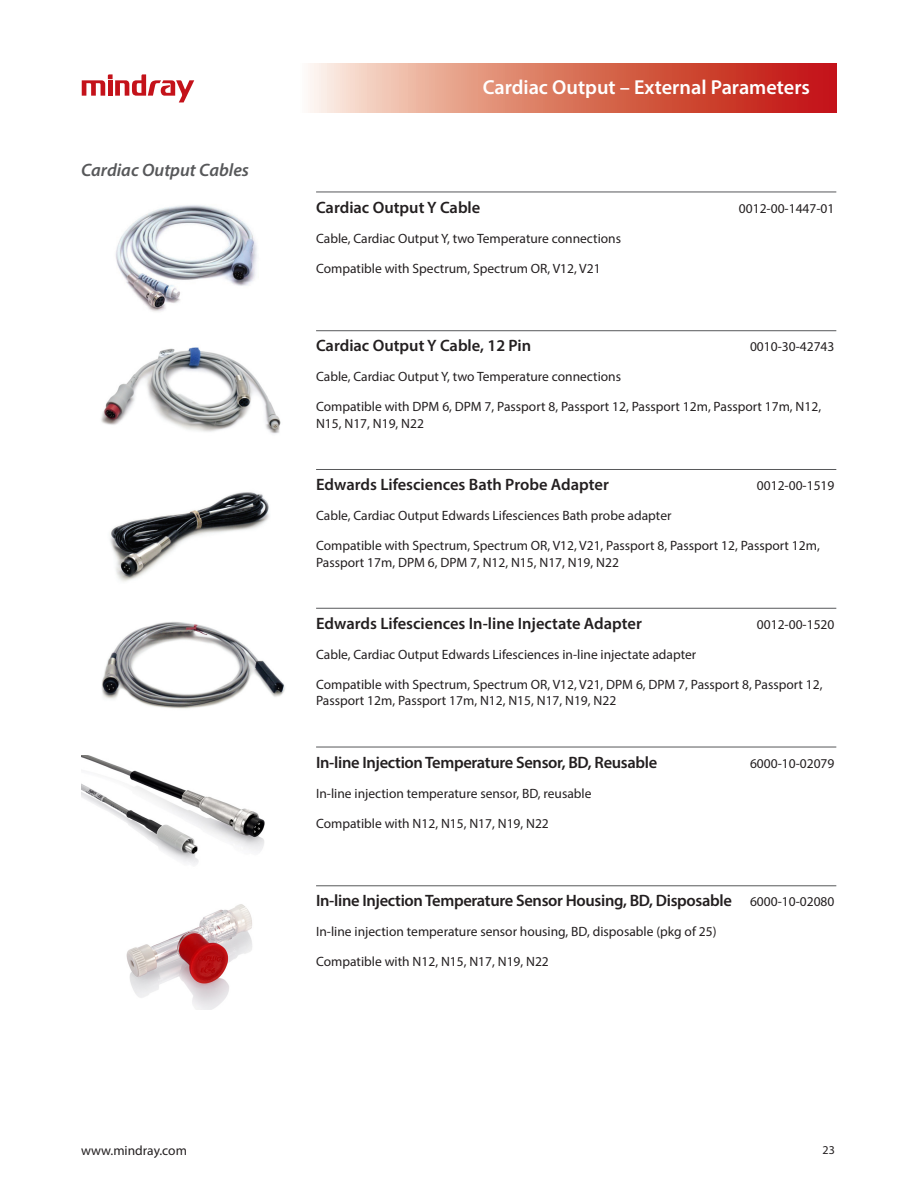
<style>
.page{position:relative;width:918px;height:1188px;background:#fff}
.page>*{position:absolute;margin:0;border:0;box-sizing:border-box;transform-origin:0 0}
.t1{font:600 20.25px "Myriad Pro";color:#fff}
.Sub_Header{font:italic 600 18px "Myriad Pro";color:#57585a}
.sub_category{font:600 16.5px "Myriad Pro";letter-spacing:-.01em;color:#231f20}
.Compatible_with{font:13.5px/16.5px "Myriad Pro";color:#231f20}
.Description{font:13.5px "Myriad Pro";color:#231f20}
.sub_category-2{font:13.5px "Myriad Pro";color:#231f20}
.t2{font:12px "Myriad Pro";color:#231f20}
.s1{font-weight:400;font-size:13.5px}
</style>
<div class="page">
<svg style="left:308px;top:64px;width:529px;height:48px;background:#db7765"></svg>
<svg style="left:82px;top:74px;width:112px;height:28px"></svg>
<hr style="left:316px;top:192px;width:520px;height:1px;background:#57585a">
<hr style="left:316px;top:330px;width:520px;height:1px;background:#57585a">
<img style="left:115px;top:205px;width:142px;height:107px">
<img style="left:101px;top:347px;width:180px;height:87px">
<hr style="left:316px;top:469px;width:520px;height:1px;background:#57585a">
<hr style="left:316px;top:747px;width:520px;height:1px;background:#57585a">
<img style="left:110px;top:492px;width:159px;height:90px">
<img style="left:81px;top:755px;width:184px;height:110px">
<hr style="left:316px;top:608px;width:520px;height:1px;background:#57585a">
<hr style="left:316px;top:885px;width:520px;height:1px;background:#57585a">
<img style="left:101px;top:622px;width:184px;height:87px">
<img style="left:126px;top:904px;width:126px;height:105px">
<p class="Sub_Header" style="left:81px;top:158px;width:170px">Cardiac Output Cables</p>
<h1 class="t1" style="left:483px;top:75px;width:329px">Cardiac Output – External Parameters</h1>
<p class="sub_category" style="left:316px;top:197px;width:166px">Cardiac Output Y Cable</p>
<p class="sub_category-2" style="left:739px;top:200px;width:97px">0012-00-1447-01</p>
<p class="Description" style="left:316px;top:230px;width:307px">Cable, Cardiac Output Y, two Temperature connections</p>
<p class="Compatible_with" style="left:316px;top:260px;width:286px">Compatible with Spectrum, Spectrum OR, V12, V21</p>
<p class="sub_category" style="left:316px;top:335px;width:217px">Cardiac Output Y Cable, 12 Pin</p>
<p class="sub_category-2" style="left:750px;top:338px;width:86px">0010-30-42743</p>
<p class="Description" style="left:316px;top:368px;width:307px">Cable, Cardiac Output Y, two Temperature connections</p>
<p class="Compatible_with" style="left:316px;top:398px;width:507px">Compatible with DPM 6, DPM 7, Passport 8, Passport 12, Passport 12m, Passport 17m, N12,<br>N15, N17, N19, N22</p>
<p class="sub_category" style="left:316px;top:474px;width:294px">Edwards Lifesciences Bath Probe Adapter</p>
<p class="sub_category-2" style="left:757px;top:477px;width:79px">0012-00-1519</p>
<p class="Description" style="left:316px;top:507px;width:357px">Cable, Cardiac Output Edwards Lifesciences Bath probe adapter</p>
<p class="Compatible_with" style="left:316px;top:537px;width:505px">Compatible with Spectrum, Spectrum OR, V12, V21, Passport 8, Passport 12, Passport 12m,<br>Passport 17m, DPM 6, DPM 7, N12, N15, N17, N19, N22</p>
<p class="sub_category" style="left:316px;top:613px;width:327px">Edwards Lifesciences In-line Injectate Adapter</p>
<p class="sub_category-2" style="left:757px;top:616px;width:79px">0012-00-1520</p>
<p class="Description" style="left:316px;top:646px;width:382px">Cable, Cardiac Output Edwards Lifesciences in-line injectate adapter</p>
<p class="Compatible_with" style="left:316px;top:676px;width:508px">Compatible with Spectrum, Spectrum OR, V12, V21, DPM 6, DPM 7, Passport 8, Passport 12,<br>Passport 12m, Passport 17m, N12, N15, N17, N19, N22</p>
<p class="sub_category" style="left:316px;top:752px;width:343px">In-line Injection Temperature Sensor, BD, Reusable</p>
<p class="sub_category-2" style="left:750px;top:755px;width:86px">6000-10-02079</p>
<p class="Compatible_with" style="left:316px;top:785px;width:277px">In-line injection temperature sensor, BD, reusable</p>
<p class="Compatible_with" style="left:316px;top:815px;width:234px">Compatible with N12, N15, N17, N19, N22</p>
<p class="sub_category" style="left:316px;top:890px;width:520px">In-line Injection Temperature Sensor Housing, BD, Disposable <span class="s1">6000-10-02080</span></p>
<p class="Compatible_with" style="left:316px;top:923px;width:402px">In-line injection temperature sensor housing, BD, disposable (pkg of 25)</p>
<p class="Compatible_with" style="left:316px;top:953px;width:234px">Compatible with N12, N15, N17, N19, N22</p>
<p class="Compatible_with" style="left:81px;top:1142px;width:107px">www.mindray.com</p>
<p class="t2" style="left:823px;top:1143px;width:14px">23</p>
</div>
